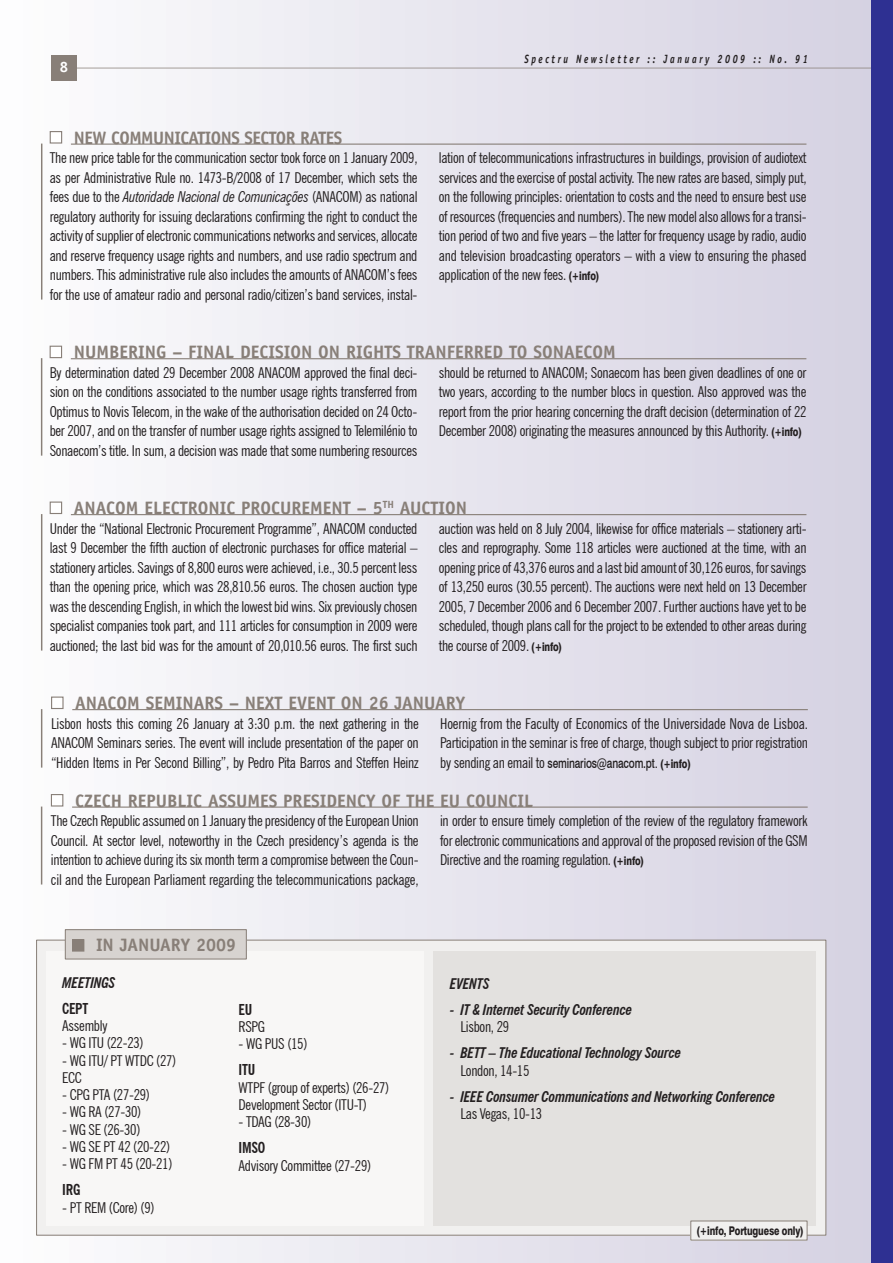
<style>
.page{position:relative;width:893px;height:1263px;background:#fff}
.page>*{position:absolute;margin:0;border:0;box-sizing:border-box;transform-origin:0 0}
.t1{font:700 18px "Officina Sans";color:#887f78}
.t2{font:700 18px "Officina Sans";letter-spacing:-.03em;color:#887f78}
.t3{font:condensed 15px/19.5px "News Gothic BT";letter-spacing:-.02em;color:#231f20;text-align:justify}
.t4{font:italic 700 condensed 15px "News Gothic BT";letter-spacing:-.02em;color:#231f20}
.t5{font:700 condensed 15px "News Gothic BT";letter-spacing:-.02em;color:#231f20}
.t6{font:700 15px "Officina Sans";color:#fff}
.t7{font:500 13.5px "Swiss 721 BT";letter-spacing:-.015em;color:#231f20;scale:.75 1}
.t8{font:italic 700 12px "Officina Sans";letter-spacing:.285em;color:#231f20;scale:.75 1}
.t9{font:800 12px "Swiss 721 BT";letter-spacing:-.015em;color:#231f20;scale:.75 1}
.s1{font-style:italic}
.s2{font-family:"Swiss 721 BT";font-weight:800;font-stretch:normal;font-size:12px}
.s3{font-family:"News Gothic BT";font-weight:400;font-stretch:condensed;font-size:15px}
.s4{font-weight:800;font-size:12px}
</style>
<div class="page">
<div style="left:0;top:0;width:893px;height:1263px;background:linear-gradient(to right,#fcfdfd,#d4d0e1)"></div>
<hr style="left:64px;top:67px;width:829px;height:3px;background:#887f78">
<div style="left:51px;top:55px;width:26px;height:25px;background:#887f78"></div>
<hr style="left:71px;top:144px;width:735px;height:1px;background:#887f78">
<div style="left:50px;top:132px;width:12px;height:11px;background:#fff"></div>
<div style="left:50px;top:131px;width:12px;height:13px;border:1px solid #887f78"></div>
<hr style="left:41px;top:144px;width:1px;height:156px;background:#887f78">
<hr style="left:71px;top:514px;width:735px;height:1px;background:#887f78">
<div style="left:50px;top:502px;width:12px;height:11px;background:#fff"></div>
<div style="left:50px;top:501px;width:12px;height:13px;border:1px solid #887f78"></div>
<hr style="left:41px;top:514px;width:1px;height:136px;background:#887f78">
<hr style="left:72px;top:709px;width:736px;height:1px;background:#887f78">
<div style="left:52px;top:697px;width:11px;height:11px;background:#fff"></div>
<div style="left:51px;top:696px;width:13px;height:13px;border:1px solid #887f78"></div>
<hr style="left:41px;top:709px;width:1px;height:59px;background:#887f78">
<hr style="left:71px;top:358px;width:735px;height:1px;background:#887f78">
<div style="left:50px;top:346px;width:12px;height:12px;background:#fff"></div>
<div style="left:50px;top:346px;width:12px;height:12px;border:1px solid #887f78"></div>
<hr style="left:41px;top:358px;width:1px;height:98px;background:#887f78">
<hr style="left:72px;top:806px;width:736px;height:2px;background:#887f78">
<div style="left:51px;top:794px;width:12px;height:12px;background:#fff"></div>
<div style="left:51px;top:794px;width:12px;height:12px;border:1px solid #887f78"></div>
<hr style="left:41px;top:806px;width:1px;height:78px;background:#887f78">
<div style="left:37px;top:940px;width:789px;height:295px;background:#f1f0ef"></div>
<div style="left:434px;top:951px;width:382px;height:274px;background:#e3e1df"></div>
<div style="left:46px;top:951px;width:378px;height:274px;background:#f8f7f6"></div>
<div style="left:65px;top:930px;width:181px;height:29px;background:#d7d3d0"></div>
<div style="left:65px;top:929px;width:181px;height:30px;border:1px solid #887f78"></div>
<div style="left:73px;top:940px;width:11px;height:11px;background:#887f78"></div>
<div style="left:72px;top:939px;width:12px;height:12px;border:1px solid #887f78"></div>
<div style="left:691px;top:1221px;width:116px;height:19px;background:#f1f0ef"></div>
<div style="left:871px;top:0;width:22px;height:1263px;background:#2e3092"></div>
<p class="t6" style="left:60px;top:57px;width:10px">8</p>
<p class="t2" style="left:74px;top:126px;width:270px">NEW COMMUNICATIONS SECTOR RATES</p>
<p class="t8" style="left:524px;top:52px;width:379px">Spectru Newsletter :: January 2009 :: No. 91</p>
<p class="t3" style="left:50px;top:148px;width:369px">The new price table for the communication sector took force on 1 January 2009, as per Administrative Rule no. 1473-B/2008 of 17 December, which sets the fees due to the <span class="s1">Autoridade Nacional de Comunicações</span> (ANACOM) as national regulatory authority for issuing declarations confirming the right to conduct the activity of supplier of electronic communications networks and services, allocate and reserve frequency usage rights and numbers, and use radio spectrum and numbers. This administrative rule also includes the amounts of ANACOM’s fees for the use of amateur radio and personal radio/citizen’s band services, instal-</p>
<p class="t3" style="left:439px;top:148px;width:369px">lation of telecommunications infrastructures in buildings, provision of audiotext services and the exercise of postal activity. The new rates are based, simply put, on the following principles: orientation to costs and the need to ensure best use of resources (frequencies and numbers). The new model also allows for a transi&shy;tion period of two and five years – the latter for frequency usage by radio, audio and television broadcasting operators – with a view to ensuring the phased application of the new fees. <span class="s2">(+info)</span></p>
<p class="t1" style="left:74px;top:341px;width:543px">NUMBERING – FINAL DECISION ON RIGHTS TRANFERRED TO SONAECOM</p>
<p class="t3" style="left:50px;top:362px;width:369px">By determination dated 29 December 2008 ANACOM approved the final deci&shy;sion on the conditions associated to the number usage rights transferred from Optimus to Novis Telecom, in the wake of the authorisation decided on 24 Octo&shy;ber 2007, and on the transfer of number usage rights assigned to Telemilénio to Sonaecom’s title. In sum, a decision was made that some numbering resources</p>
<p class="t3" style="left:439px;top:362px;width:369px">should be returned to ANACOM; Sonaecom has been given deadlines of one or two years, according to the number blocs in question. Also approved was the report from the prior hearing concerning the draft decision (determination of 22<br>December 2008) originating the measures announced by this Authority. <span class="s2">(+info)</span></p>
<p class="t1" style="left:74px;top:497px;width:395px">ANACOM ELECTRONIC PROCUREMENT – 5<sup>TH</sup> AUCTION</p>
<p class="t3" style="left:50px;top:518px;width:369px">Under the “National Electronic Procurement Programme”, ANACOM conducted last 9 December the fifth auction of electronic purchases for office material – stationery articles. Savings of 8,800 euros were achieved, i.e., 30.5 percent less than the opening price, which was 28,810.56 euros. The chosen auction type was the descending English, in which the lowest bid wins. Six previously chosen specialist companies took part, and 111 articles for consumption in 2009 were auctioned; the last bid was for the amount of 20,010.56 euros. The first such</p>
<p class="t3" style="left:439px;top:518px;width:369px">auction was held on 8 July 2004, likewise for office materials – stationery arti&shy;cles and reprography. Some 118 articles were auctioned at the time, with an opening price of 43,376 euros and a last bid amount of 30,126 euros, for savings of 13,250 euros (30.55 percent). The auctions were next held on 13 December 2005, 7 December 2006 and 6 December 2007. Further auctions have yet to be scheduled, though plans call for the project to be extended to other areas during the course of 2009. <span class="s2">(+info)</span></p>
<p class="t1" style="left:75px;top:692px;width:391px">ANACOM SEMINARS – NEXT EVENT ON 26 JANUARY</p>
<p class="t3" style="left:51px;top:713px;width:369px">Lisbon hosts this coming 26 January at 3:30 p.m. the next gathering in the ANACOM Seminars series. The event will include presentation of the paper on “Hidden Items in Per Second Billing”, by Pedro Pita Barros and Steffen Heinz</p>
<p class="t3" style="left:440px;top:713px;width:369px">Hoernig from the Faculty of Economics of the Universidade Nova de Lisboa.<br>Participation in the seminar is free of charge, though subject to prior registration</p>
<p class="t7" style="left:440px;top:754px;width:336px"><span class="s3">by sending an email to</span> seminarios@anacom.pt<span class="s3">.</span> <span class="s4">(+info)</span></p>
<p class="t1" style="left:75px;top:789px;width:459px">CZECH REPUBLIC ASSUMES PRESIDENCY OF THE EU COUNCIL</p>
<p class="t3" style="left:51px;top:811px;width:369px">The Czech Republic assumed on 1 January the presidency of the European Union Council. At sector level, noteworthy in the Czech presidency’s agenda is the intention to achieve during its six month term a compromise between the Coun&shy;cil and the European Parliament regarding the telecommunications package,</p>
<p class="t3" style="left:440px;top:811px;width:369px">in order to ensure timely completion of the review of the regulatory framework for electronic communications and approval of the proposed revision of the GSM Directive and the roaming regulation. <span class="s2">(+info)</span></p>
<p class="t1" style="left:96px;top:934px;width:142px">IN JANUARY 2009</p>
<p class="t4" style="left:62px;top:973px;width:55px">MEETINGS</p>
<p class="t5" style="left:62px;top:999px;width:28px">CEPT</p>
<p class="t3" style="left:62px;top:1016px;width:47px">Assembly</p>
<p class="t3" style="left:62px;top:1033px;width:83px">- WG ITU (22-23)</p>
<p class="t3" style="left:62px;top:1051px;width:116px;line-height:17.2px">- WG ITU/ PT WTDC (27)<br>ECC</p>
<p class="t3" style="left:62px;top:1085px;width:89px">- CPG PTA (27-29)</p>
<p class="t3" style="left:62px;top:1102px;width:81px">- WG RA (27-30)</p>
<p class="t3" style="left:62px;top:1119px;width:80px">- WG SE (26-30)</p>
<p class="t3" style="left:62px;top:1137px;width:109px">- WG SE PT 42 (20-22)</p>
<p class="t3" style="left:62px;top:1154px;width:112px">- WG FM PT 45 (20-21)</p>
<p class="t5" style="left:62px;top:1181px;width:20px">IRG</p>
<p class="t3" style="left:62px;top:1197px;width:94px">- PT REM (Core) (9)</p>
<p class="t5" style="left:239px;top:1000px;width:15px">EU</p>
<p class="t3" style="left:239px;top:1017px;width:28px">RSPG</p>
<p class="t3" style="left:239px;top:1034px;width:70px">- WG PUS (15)</p>
<p class="t5" style="left:239px;top:1061px;width:18px">ITU</p>
<p class="t3" style="left:239px;top:1078px;width:152px;line-height:17.2px">WTPF (group of experts) (26-27)<br>Development Sector (ITU-T)</p>
<p class="t3" style="left:239px;top:1112px;width:74px">- TDAG (28-30)</p>
<p class="t5" style="left:239px;top:1139px;width:28px">IMSO</p>
<p class="t3" style="left:239px;top:1155px;width:134px">Advisory Committee (27-29)</p>
<p class="t4" style="left:450px;top:974px;width:41px">EVENTS</p>
<p class="t4" style="left:450px;top:1000px;width:184px">- IT &amp; Internet Security Conference</p>
<p class="t3" style="left:460px;top:1017px;width:50px">Lisbon, 29</p>
<p class="t4" style="left:450px;top:1044px;width:233px">- BETT – The Educational Technology Source</p>
<p class="t3" style="left:460px;top:1060px;width:70px">London, 14-15</p>
<p class="t4" style="left:450px;top:1087px;width:327px">- IEEE Consumer Communications and Networking Conference</p>
<p class="t3" style="left:460px;top:1104px;width:83px">Las Vegas, 10-13</p>
<p class="t9" style="left:696px;top:1224px;width:145px">(+info, Portuguese only)</p>
</div>
